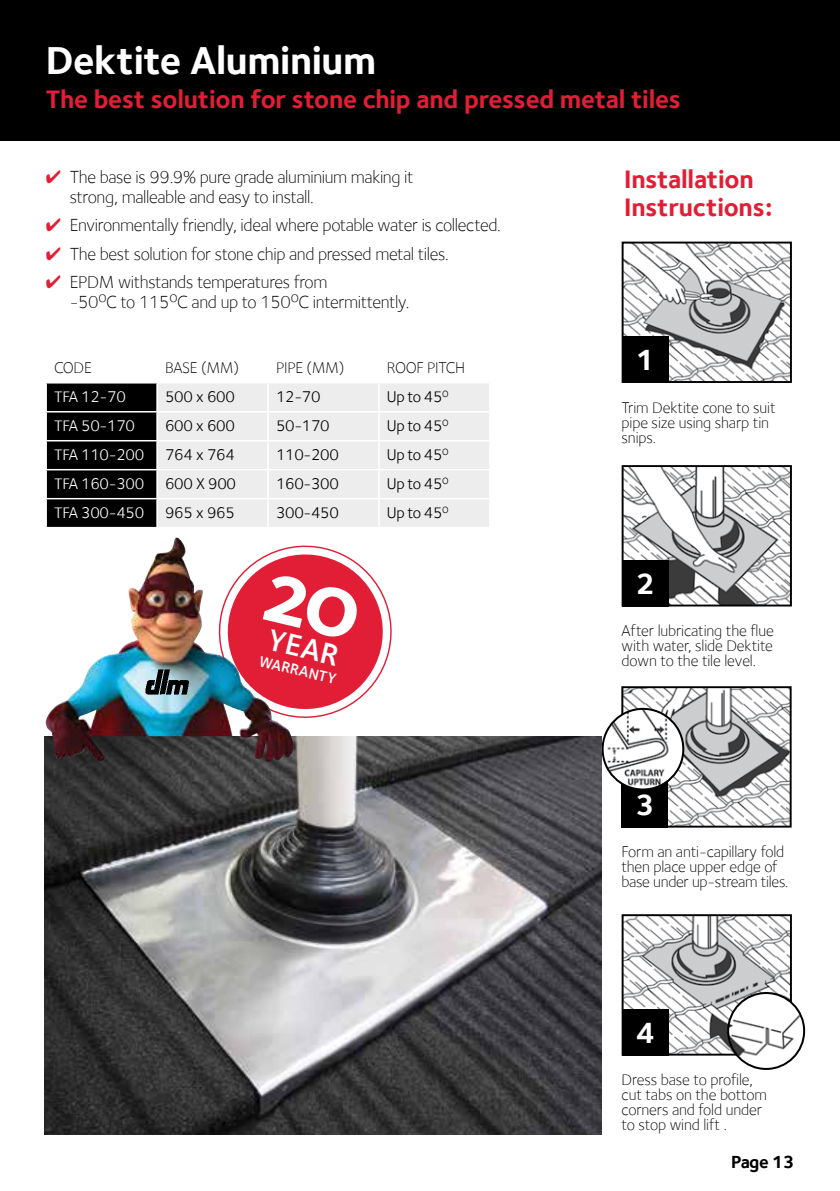
<style>
.page{position:relative;width:840px;height:1191px;background:#fff}
.page>*{position:absolute;margin:0;border:0;box-sizing:border-box;transform-origin:0 0}
.t1{font:700 40px "Foundry Sterling";letter-spacing:-.01em;color:#fff}
.t2{font:600 30.8px "Foundry Sterling";color:#fff}
.t3{font:700 30px "Foundry Sterling";color:#fff}
.t4{font:700 26px/28px "Foundry Sterling";letter-spacing:-.01em;color:#e11e35}
.t5{font:300 18px/20px "Foundry Sterling";letter-spacing:-.02em;color:#000}
.t6{font:700 18px "Foundry Sterling";letter-spacing:-.03em;color:#000}
.t7{font:300 16px/15px "Foundry Sterling";letter-spacing:-.01em;color:#000}
.t8{font:16px "Foundry Sterling";letter-spacing:-.02em;color:#000}
.t9{font:16px "Foundry Sterling";letter-spacing:-.02em;color:#fff}
.t10{font:600 15.4px "Foundry Sterling";color:#fff}
.s1{color:#e11e35}
</style>
<div class="page">
<div style="left:0;top:0;width:839px;height:141px;background:#000"></div>
<div style="left:47px;top:383px;width:109px;height:144px;background:#000"></div>
<div style="left:158px;top:384px;width:331px;height:143px;background:#ededee"></div>
<hr style="left:45px;top:411px;width:112px;height:1px;background:#fff">
<hr style="left:157px;top:411px;width:111px;height:1px;background:#fff">
<hr style="left:268px;top:411px;width:111px;height:1px;background:#fff">
<hr style="left:379px;top:411px;width:111px;height:1px;background:#fff">
<hr style="left:45px;top:440px;width:112px;height:1px;background:#fff">
<hr style="left:157px;top:440px;width:111px;height:1px;background:#fff">
<hr style="left:268px;top:440px;width:111px;height:1px;background:#fff">
<hr style="left:379px;top:440px;width:111px;height:1px;background:#fff">
<hr style="left:45px;top:469px;width:112px;height:1px;background:#fff">
<hr style="left:157px;top:469px;width:111px;height:1px;background:#fff">
<hr style="left:268px;top:469px;width:111px;height:1px;background:#fff">
<hr style="left:379px;top:469px;width:111px;height:1px;background:#fff">
<hr style="left:45px;top:498px;width:112px;height:1px;background:#fff">
<hr style="left:157px;top:498px;width:111px;height:1px;background:#fff">
<hr style="left:268px;top:498px;width:111px;height:1px;background:#fff">
<svg style="left:267px;top:384px;width:1px;height:143px"></svg>
<hr style="left:379px;top:498px;width:111px;height:1px;background:#fff">
<svg style="left:378px;top:384px;width:1px;height:143px"></svg>
<img style="left:624px;top:245px;width:164px;height:135px">
<div style="left:621px;top:242px;width:170px;height:141px;border:2px solid #000"></div>
<div style="left:621px;top:336px;width:47px;height:47px;background:#000"></div>
<img style="left:624px;top:468px;width:164px;height:135px">
<div style="left:621px;top:465px;width:170px;height:141px;border:2px solid #000"></div>
<div style="left:621px;top:559px;width:47px;height:47px;background:#000"></div>
<img style="left:624px;top:917px;width:164px;height:135px">
<div style="left:621px;top:914px;width:170px;height:141px;border:2px solid #000"></div>
<div style="left:621px;top:1008px;width:47px;height:47px;background:#000"></div>
<img style="left:727px;top:993px;width:76px;height:76px;border-radius:38px">
<div style="left:726px;top:992px;width:78px;height:78px;border:2px solid #000;border-radius:50%"></div>
<img style="left:624px;top:689px;width:164px;height:135px">
<div style="left:621px;top:686px;width:170px;height:141px;border:2px solid #000"></div>
<div style="left:621px;top:780px;width:47px;height:47px;background:#000"></div>
<img style="left:602px;top:709px;width:81px;height:80px;border-radius:40px">
<div style="left:601px;top:708px;width:83px;height:82px;border:2px solid #000;border-radius:50%"></div>
<img style="left:45px;top:736px;width:556px;height:398px">
<img style="left:46px;top:546px;width:236px;height:216px">
<img style="left:145px;top:667px;width:48px;height:30px">
<svg style="left:209px;top:545px;width:183px;height:181px"></svg>
<h1 class="t1" style="left:46px;top:37px;width:332px">Dektite Aluminium</h1>
<h3 class="t4" style="left:46px;top:85px;width:636px">The best solution for stone chip and pressed metal tiles</h3>
<p class="t5" style="left:70px;top:166px;width:345px;text-indent:-24px"><span class="s1">✔</span> The base is 99.9% pure grade aluminium making it strong, malleable and easy to install.</p>
<p class="t5" style="left:46px;top:215px;width:456px"><span class="s1">✔</span> Environmentally friendly, ideal where potable water is collected.</p>
<p class="t5" style="left:46px;top:243px;width:404px"><span class="s1">✔</span> The best solution for stone chip and pressed metal tiles.</p>
<p class="t5" style="left:70px;top:272px;width:341px;text-indent:-24px"><span class="s1">✔</span> EPDM withstands temperatures from<br>-50<sup>o</sup>C to 115<sup>o</sup>C and up to 150<sup>o</sup>C intermittently.</p>
<p class="t7" style="left:54px;top:360px;width:39px">CODE</p>
<p class="t7" style="left:165px;top:360px;width:75px">BASE (MM)</p>
<p class="t7" style="left:276px;top:360px;width:70px">PIPE (MM)</p>
<p class="t7" style="left:387px;top:360px;width:80px">ROOF PITCH</p>
<p class="t9" style="left:54px;top:388px;width:73px">TFA 12-70</p>
<p class="t8" style="left:165px;top:388px;width:71px">500 x 600</p>
<p class="t8" style="left:276px;top:388px;width:46px">12-70</p>
<p class="t8" style="left:387px;top:388px;width:63px">Up to 45<sup>O</sup></p>
<p class="t9" style="left:54px;top:417px;width:82px">TFA 50-170</p>
<p class="t8" style="left:165px;top:417px;width:71px">600 x 600</p>
<p class="t8" style="left:276px;top:417px;width:55px">50-170</p>
<p class="t8" style="left:387px;top:417px;width:63px">Up to 45<sup>O</sup></p>
<p class="t9" style="left:54px;top:445px;width:91px">TFA 110-200</p>
<p class="t8" style="left:165px;top:445px;width:71px">764 x 764</p>
<p class="t8" style="left:276px;top:445px;width:64px">110-200</p>
<p class="t8" style="left:387px;top:445px;width:63px">Up to 45<sup>O</sup></p>
<p class="t9" style="left:54px;top:474px;width:91px">TFA 160-300</p>
<p class="t8" style="left:165px;top:474px;width:72px">600 X 900</p>
<p class="t8" style="left:276px;top:474px;width:64px">160-300</p>
<p class="t8" style="left:387px;top:474px;width:63px">Up to 45<sup>O</sup></p>
<p class="t9" style="left:54px;top:503px;width:91px">TFA 300-450</p>
<p class="t8" style="left:165px;top:503px;width:71px">965 x 965</p>
<p class="t8" style="left:276px;top:503px;width:64px">300-450</p>
<p class="t8" style="left:387px;top:503px;width:63px">Up to 45<sup>O</sup></p>
<h2 class="t2" style="left:272px;top:621px;width:73px;rotate:13deg">YEAR</h2>
<p class="t10" style="left:261px;top:651px;width:81px;rotate:14deg">WARRANTY</p>
<h3 class="t4" style="left:624px;top:165px;width:150px">Installation<br>Instructions:</h3>
<h3 class="t3" style="left:635px;top:342px;width:21px">1</h3>
<p class="t7" style="left:621px;top:400px;width:155px">Trim Dektite cone to suit pipe size using sharp tin snips.</p>
<h3 class="t3" style="left:635px;top:566px;width:21px">2</h3>
<p class="t7" style="left:621px;top:623px;width:154px;text-align:justify">After lubricating the flue with water, slide Dektite down to the tile level.</p>
<h3 class="t3" style="left:634px;top:787px;width:21px">3</h3>
<p class="t7" style="left:621px;top:844px;width:168px">Form an anti-capillary fold then place upper edge of base under up-stream tiles.</p>
<h3 class="t3" style="left:635px;top:1015px;width:21px">4</h3>
<p class="t7" style="left:621px;top:1072px;width:147px">Dress base to profile, cut tabs on the bottom corners and fold under to stop wind lift .</p>
<p class="t6" style="left:730px;top:1151px;width:65px">Page 13</p>
</div>
